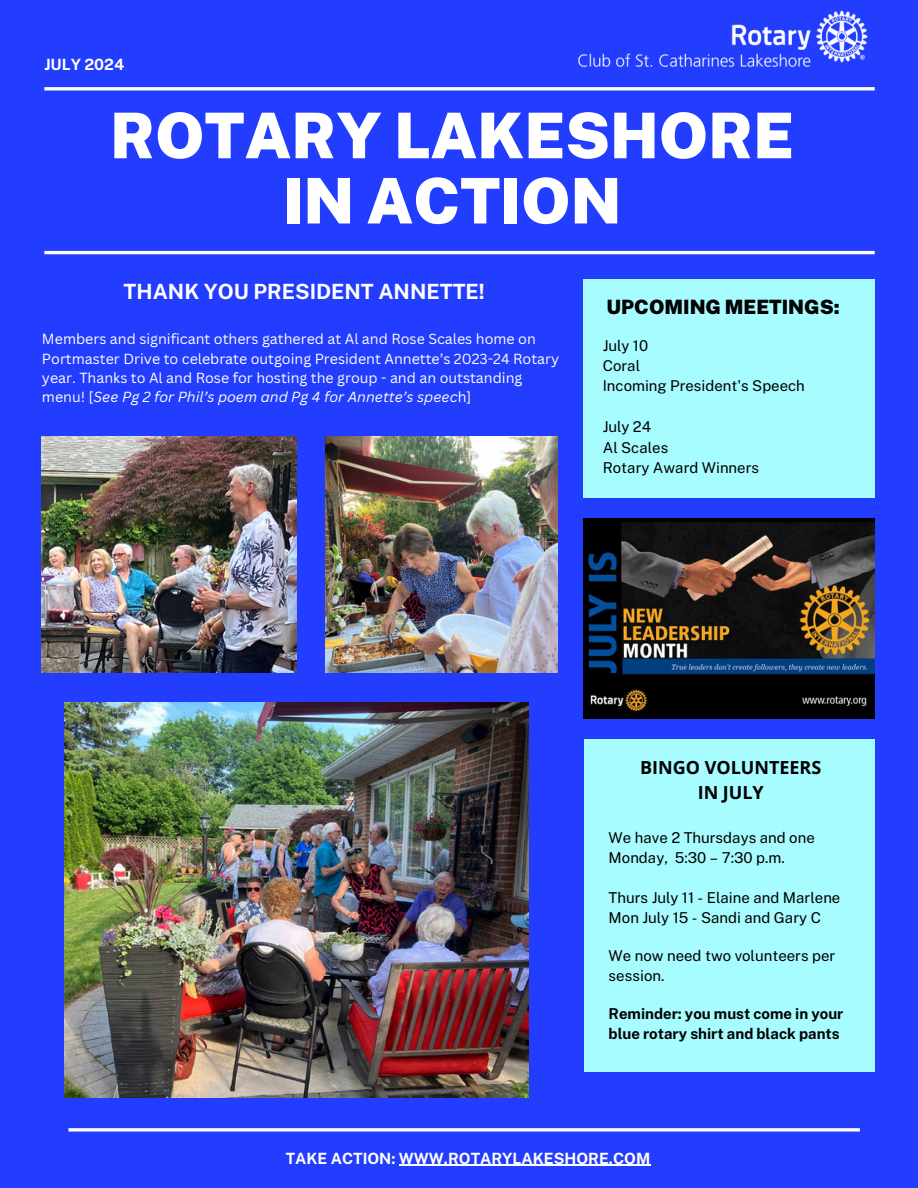
<style>
.page{position:relative;width:918px;height:1188px;background:#233dff}
.page>*{position:absolute;margin:0;border:0;box-sizing:border-box;transform-origin:0 0}
.t1{font:900 63px/65.2px "Public Sans";color:#fff;text-align:center}
.t2{font:700 21px "Public Sans";color:#fff}
.t3{font:900 19.8px "Public Sans";color:#000}
.t4{font:700 18px/24.8px "Open Sans";color:#000;text-align:center}
.t5{font:700 15.45px "Public Sans";color:#fff}
.t6{font:15px/20px "Public Sans";color:#000}
.t7{font:700 15px/20px "Public Sans";color:#000}
.t8{font:14.25px/19.2px "Canva Sans";color:#fff}
.s1{font-style:italic}
</style>
<div class="page">
<hr style="left:44px;top:87px;width:831px;height:3px;background:#fff">
<hr style="left:44px;top:251px;width:831px;height:3px;background:#fff">
<div style="left:583px;top:280px;width:292px;height:218px;background:#a7fcff"></div>
<div style="left:584px;top:739px;width:291px;height:333px;background:#a7fcff"></div>
<svg style="left:68px;top:1128px;width:792px;height:4px;background:#dce0ff"></svg>
<img style="left:578px;top:10px;width:290px;height:57px">
<img style="left:42px;top:437px;width:254px;height:235px">
<img style="left:326px;top:437px;width:231px;height:235px">
<img style="left:65px;top:703px;width:463px;height:395px">
<img style="left:583px;top:518px;width:292px;height:201px">
<hr style="left:399px;top:1165px;width:251px;height:1px;background:#fff">
<h5 class="t5" style="left:44px;top:55px;width:81px">JULY 2024</h5>
<p class="t1" style="left:110px;top:103px;width:685px">ROTARY LAKESHORE<br>IN ACTION</p>
<p class="t2" style="left:124px;top:279px;width:363px">THANK YOU PRESIDENT ANNETTE!</p>
<h4 class="t8" style="left:42px;top:329px;width:519px">Members and significant others gathered at Al and Rose Scales home on Portmaster Drive to celebrate outgoing President Annette’s 2023-24 Rotary year. Thanks to Al and Rose for hosting the group - and an outstanding menu! [<span class="s1">See Pg 2 for Phil’s poem and Pg 4 for Annette’s speec</span>h]</h4>
<p class="t3" style="left:606px;top:296px;width:235px">UPCOMING MEETINGS:</p>
<h2 class="t6" style="left:603px;top:335px;width:47px">July 10</h2>
<p class="t6" style="left:603px;top:356px;width:39px">Coral</p>
<p class="t6" style="left:603px;top:376px;width:204px">Incoming President's Speech</p>
<p class="t6" style="left:603px;top:417px;width:50px">July 24</p>
<p class="t6" style="left:603px;top:437px;width:67px">Al Scales</p>
<p class="t6" style="left:603px;top:458px;width:158px">Rotary Award Winners</p>
<h3 class="t4" style="left:640px;top:755px;width:183px">BINGO VOLUNTEERS<br>IN JULY</h3>
<p class="t6" style="left:609px;top:828px;width:208px">We have 2 Thursdays and one<br>Monday, 5:30 – 7:30 p.m.</p>
<p class="t6" style="left:609px;top:888px;width:233px">Thurs July 11 - Elaine and Marlene</p>
<p class="t6" style="left:609px;top:908px;width:214px">Mon July 15 - Sandi and Gary C</p>
<p class="t6" style="left:609px;top:946px;width:228px">We now need two volunteers per session.</p>
<p class="t7" style="left:609px;top:1004px;width:236px">Reminder: you must come in your blue rotary shirt and black pants</p>
<p class="t5" style="left:286px;top:1149px;width:366px">TAKE ACTION: WWW.ROTARYLAKESHORE.COM</p>
</div>
